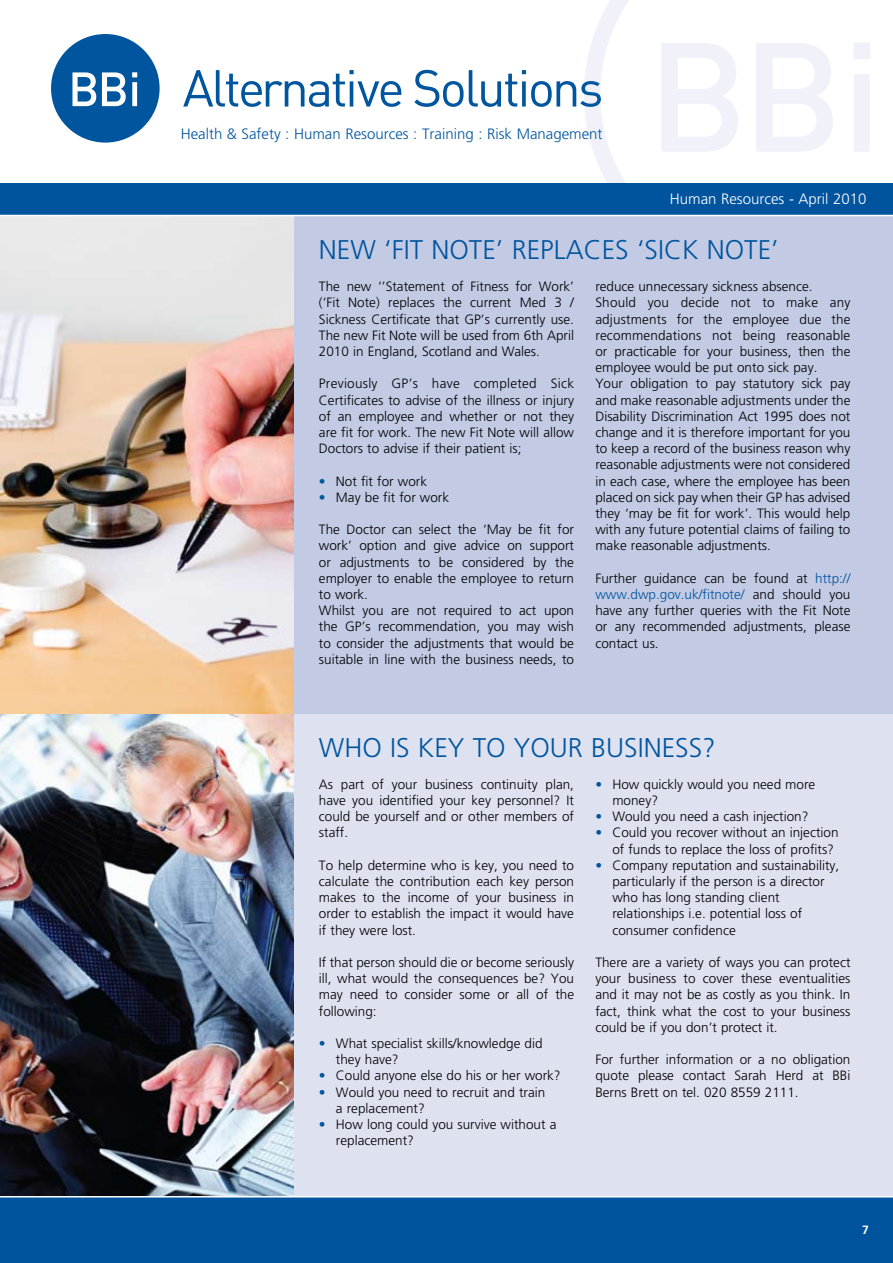
<style>
.page{position:relative;width:893px;height:1263px;background:#fff}
.page>*{position:absolute;margin:0;border:0;box-sizing:border-box;transform-origin:0 0}
.t1{font:300 27px "Frutiger";color:#00549e}
.t2{font:300 15px "Frutiger";color:#00549e}
.t3{font:300 15px "Frutiger";color:#fff}
.t4{font:300 13.5px/16.2px "Frutiger";color:#000;text-align:justify}
.t5{font:700 12px "Frutiger";color:#fff}
.s1{color:#00549e}
</style>
<div class="page">
<div style="left:0;top:215px;width:893px;height:501px;background:#c2cae4"></div>
<div style="left:0;top:714px;width:893px;height:489px;background:#dde1f0"></div>
<img style="left:0;top:216px;width:293px;height:980px">
<svg style="left:585px;top:0;width:44px;height:183px"></svg>
<svg style="left:661px;top:43px;width:209px;height:108px"></svg>
<div style="left:0;top:1197px;width:893px;height:66px;background:#00549e"></div>
<svg style="left:183px;top:70px;width:218px;height:37px"></svg>
<svg style="left:414px;top:70px;width:187px;height:37px"></svg>
<svg style="left:51px;top:34px;width:109px;height:109px"></svg>
<div style="left:0;top:183px;width:893px;height:32px;background:#00549e"></div>
<hr style="left:0;top:1196px;width:893px;height:1px;background:#fff">
<hr style="left:0;top:215px;width:893px;height:1px;background:#fff">
<p class="t2" style="left:181px;top:126px;width:423px">Health &amp; Safety : Human Resources : Training : Risk Management</p>
<p class="t3" style="left:670px;top:191px;width:198px">Human Resources - April 2010</p>
<h1 class="t1" style="left:319px;top:235px;width:461px">New ‘Fit Note’ replaces ‘Sick Note’</h1>
<p class="t4" style="left:319px;top:278px;width:257px">The new ‘’Statement of Fitness for Work’ (‘Fit Note) replaces the current Med 3 / Sickness C ertificate that GP’s currently use.<br>The new Fit Note will be used from 6th April 2010 in England, Scotland and Wales.</p>
<p class="t4" style="left:319px;top:376px;width:257px">Previously GP’s have completed Sick Certificates to advise of the illness or injury of an employee and whether or not they are fit for work. The new Fit Note will allow Doctors to advise if their patient is;</p>
<p class="t4" style="left:319px;top:473px;width:110px"><span class="s1">•</span> Not fit for work</p>
<p class="t4" style="left:319px;top:489px;width:132px"><span class="s1">•</span> May be fit for work</p>
<p class="t4" style="left:319px;top:521px;width:257px;text-align:left">The Doctor can select the ‘May be fit for work’ option and give advice on support or adjustments to be considered by the employer to enable the employee to return to work.<br>Whilst you are not required to act upon the GP’s recommendation, you may wish to consider the adjustments that would be suitable in line with the business needs, to</p>
<p class="t4" style="left:595px;top:278px;width:257px;text-align:left">reduce unnecessary sickness absence.<br>Should you decide not to make any adjustments for the employee due the recommendations not being reasonable or practicable for your business, then the employee would be put onto sick pay.<br>Your obligation to pay statutory sick pay and make reasonable adjustments under the Disability Discrimination Act 1995 does not change and it is therefore important for you to keep a record of the business reason why reasonable adjustments were not considered in each case, where the employee has been placed on sick pay when their GP has advised they ‘may be fit for work’. This would help with any future potential claims of failing to make reasonable adjustments.</p>
<p class="t4" style="left:595px;top:570px;width:257px">Further guidance can be found at <span class="s1">http:// www.dwp.gov.uk/fitnote/</span> and should you have any further queries with the Fit Note or any recommended adjustments, please contact us.</p>
<h1 class="t1" style="left:319px;top:732px;width:398px">Who is key to your business?</h1>
<p class="t4" style="left:319px;top:776px;width:257px">As part of your business continuity plan, have you identified your key personnel? It could be yourself and or other members of staff.</p>
<p class="t4" style="left:319px;top:857px;width:257px">To help determine who is key, you need to calculate the contribution each key person makes to the income of your business in order to establish the impact it would have if they were lost.</p>
<p class="t4" style="left:319px;top:954px;width:257px">If that person should die or become seriously ill, what would the consequences be? You may need to consider some or all of the following:</p>
<p class="t4" style="left:336px;top:1035px;width:208px;text-indent:-17px"><span class="s1">•</span> What specialist skills/knowledge did they have?</p>
<p class="t4" style="left:319px;top:1067px;width:243px"><span class="s1">•</span> Could anyone else do his or her work?</p>
<p class="t4" style="left:336px;top:1084px;width:211px;text-indent:-17px"><span class="s1">•</span> Would you need to recruit and train a replacement?</p>
<p class="t4" style="left:336px;top:1116px;width:222px;text-indent:-17px"><span class="s1">•</span> How long could you survive without a replacement?</p>
<p class="t4" style="left:612px;top:776px;width:204px;text-indent:-17px"><span class="s1">•</span> How quickly would you need more money?</p>
<p class="t4" style="left:595px;top:808px;width:215px"><span class="s1">•</span> Would you need a cash injection?</p>
<p class="t4" style="left:612px;top:824px;width:228px;text-indent:-17px"><span class="s1">•</span> C ould you recover without an injection of funds to replace the loss of profits?</p>
<p class="t4" style="left:612px;top:857px;width:228px;text-align:left;text-indent:-17px"><span class="s1">•</span> Company reputation and sustainability, particularly if the person is a director who has long standing client relationships i.e. potential loss of consumer confidence</p>
<p class="t4" style="left:595px;top:954px;width:257px">There are a variety of ways you can protect your business to cover these eventualities and it may not be as costly as you think. In fact, think what the cost to your business could be if you don’t protect it.</p>
<p class="t4" style="left:595px;top:1051px;width:257px">For further information or a no obligation quote please contact Sarah Herd at BB i Berns Brett on tel. 020 8559 2111.</p>
<p class="t5" style="left:862px;top:1223px;width:8px">7</p>
</div>
